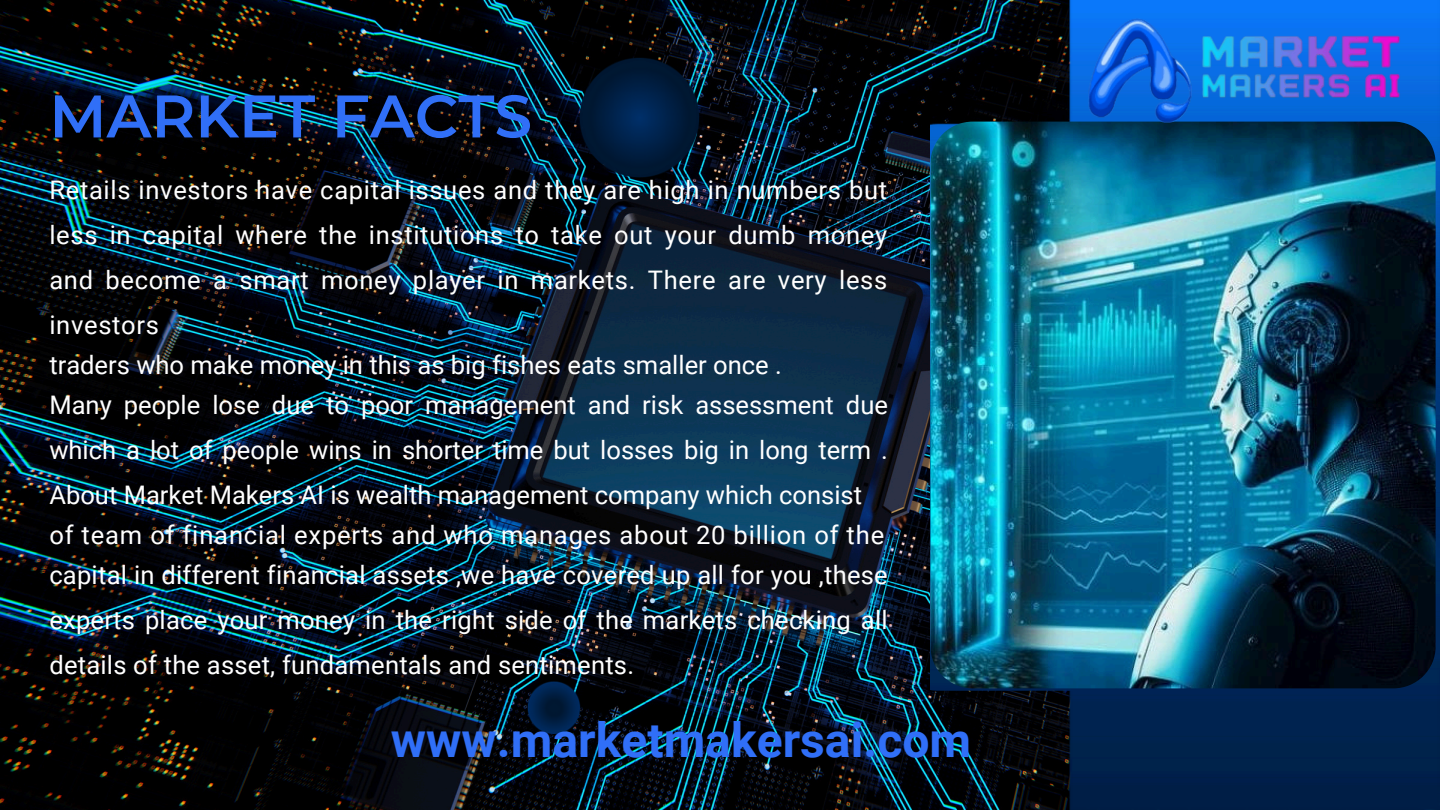
<style>
.page{position:relative;width:1440px;height:810px;background:#fff}
.page>*{position:absolute;margin:0;border:0;box-sizing:border-box;transform-origin:0 0}
.t1{font:600 60px "Montserrat";color:#306ff7}
.t2{font:700 48px "Roboto";color:#306ff7}
.t3{font:25.65px "Roboto";letter-spacing:.03em;color:#fff}
.t4{font:25.65px "Roboto";color:#fff}
.t5{font:25.5px/45px "Roboto";letter-spacing:.01em;color:#fff;text-align:justify}
</style>
<div class="page">
<img style="left:0;top:0;width:930px;height:810px">
<img style="left:930px;top:0;width:510px;height:810px">
<img style="left:930px;top:122px;width:505px;height:566px;border-radius:42px">
<img style="left:528px;top:681px;width:53px;height:53px">
<img style="left:579px;top:57px;width:120px;height:120px">
<img style="left:1009px;top:0;width:431px;height:294px">
<p class="t1" style="left:49px;top:79px;width:484px">MARKET FACTS</p>
<p class="t5" style="left:49px;top:168px;width:839px">Retails investors have capital issues and they are high in numbers but less in capital where the institutions to take out your dumb money and become a smart money player in markets. There are very less investors</p>
<h1 class="t4" style="left:49px;top:351px;width:734px">traders who make money in this as big fishes eats smaller once .</h1>
<p class="t5" style="left:49px;top:383px;width:840px">Many people lose due to poor management and risk assessment due which a lot of people wins in shorter time but losses big in long term .<br>About Market Makers AI is wealth management company which consist</p>
<p class="t3" style="left:49px;top:520px;width:836px">of team of financial experts and who manages about 20 billion of the</p>
<p class="t5" style="left:49px;top:552px;width:840px">capital in different financial assets ,we have covered up all for you ,these experts place your money in the right side of the markets checking all details of the asset, fundamentals and sentiments.</p>
<p class="t2" style="left:391px;top:712px;width:582px">www.marketmakersai.com</p>
</div>
